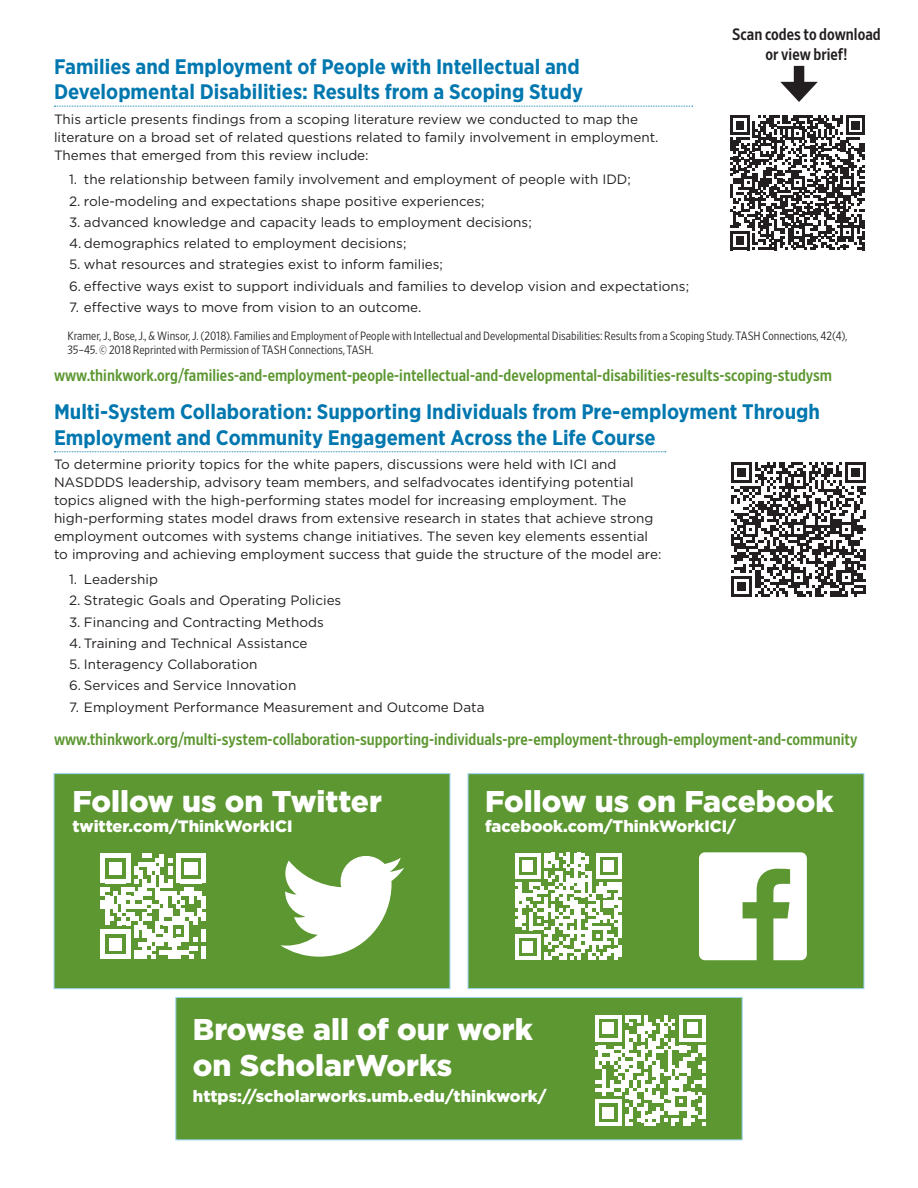
<style>
.page{position:relative;width:918px;height:1188px;background:#fff}
.page>*{position:absolute;margin:0;border:0;box-sizing:border-box;transform-origin:0 0}
.t1{font:900 30px/36px "Gotham HTF";color:#fff}
.t2{font:700 21px/25.2px "Gotham Narrow";color:#0077af}
.web{font:16.5px "Retina Narrow Med";color:#5c9731}
.t3{font:900 16.5px "Gotham HTF";color:#fff}
.t4{font:16.5px/19.8px "Retina Narrow Med";color:#231f20;text-align:center}
.text_before_quote{font:13.5px/18px "Gotham HTF";color:#231f20}
.bullets_no_bullets{font:13.5px "Gotham HTF";color:#231f20}
.citation{font:300 12px/14.4px "Retina Narrow";color:#231f20}
</style>
<div class="page">
<div style="left:54px;top:774px;width:396px;height:215px;background:#5c9731;border:1px solid #9ad5f4"></div>
<svg style="left:54px;top:106px;width:639px;height:1px"></svg>
<svg style="left:54px;top:451px;width:612px;height:1px"></svg>
<div style="left:794px;top:66px;width:10px;height:24px;background:#231f20"></div>
<svg style="left:780px;top:82px;width:38px;height:20px"></svg>
<svg style="left:101px;top:854px;width:105px;height:105px"></svg>
<hr style="left:202px;top:929px;width:4px;height:13px;background:#fff">
<hr style="left:202px;top:946px;width:4px;height:13px;background:#fff">
<div style="left:468px;top:774px;width:396px;height:215px;background:#5c9731;border:1px solid #9ad5f4"></div>
<svg style="left:515px;top:853px;width:103px;height:107px"></svg>
<hr style="left:614px;top:949px;width:4px;height:11px;background:#fff">
<hr style="left:618px;top:853px;width:4px;height:26px;background:#fff">
<hr style="left:618px;top:882px;width:4px;height:15px;background:#fff">
<hr style="left:618px;top:901px;width:4px;height:11px;background:#fff">
<hr style="left:618px;top:916px;width:4px;height:22px;background:#fff">
<hr style="left:618px;top:945px;width:4px;height:11px;background:#fff">
<svg style="left:699px;top:852px;width:108px;height:108px"></svg>
<svg style="left:280px;top:856px;width:124px;height:101px"></svg>
<svg style="left:730px;top:115px;width:135px;height:135px"></svg>
<svg style="left:731px;top:462px;width:135px;height:135px"></svg>
<div style="left:176px;top:997px;width:566px;height:143px;background:#5c9731;border:1px solid #9ad5f4"></div>
<svg style="left:595px;top:1015px;width:111px;height:111px"></svg>
<p class="t4" style="left:732px;top:24px;width:150px">Scan codes to download or view brief!</p>
<h1 class="t2" style="left:54px;top:54px;width:531px">Families and Employment of People with Intellectual and<br>Developmental Disabilities: Results from a Scoping Study</h1>
<p class="text_before_quote" style="left:54px;top:110px;width:606px">This article presents findings from a scoping literature review we conducted to map the literature on a broad set of related questions related to family involvement in employment.<br>Themes that emerged from this review include:</p>
<p class="bullets_no_bullets" style="left:69px;top:172px;width:563px">1. the relationship between family involvement and employment of people with IDD;</p>
<p class="bullets_no_bullets" style="left:69px;top:193px;width:417px">2. role-modeling and expectations shape positive experiences;</p>
<p class="bullets_no_bullets" style="left:69px;top:215px;width:464px">3. advanced knowledge and capacity leads to employment decisions;</p>
<p class="bullets_no_bullets" style="left:69px;top:236px;width:339px">4. demographics related to employment decisions;</p>
<p class="bullets_no_bullets" style="left:69px;top:257px;width:376px">5. what resources and strategies exist to inform families;</p>
<p class="bullets_no_bullets" style="left:69px;top:278px;width:622px">6. effective ways exist to support individuals and families to develop vision and expectations;</p>
<p class="bullets_no_bullets" style="left:69px;top:300px;width:354px">7. effective ways to move from vision to an outcome.</p>
<p class="citation" style="left:68px;top:328px;width:781px">Kramer, J., Bose, J., &amp; Winsor, J. (2018). Families and Employment of People with Intellectual and Developmental Disabilities: Results from a Scoping Study. TASH Connections, 42(4),<br>35–45. © 2018 Reprinted with Permission of TASH Connections, TASH.</p>
<p class="web" style="left:54px;top:364px;width:780px">www.thinkwork.org/families-and-employment-people-intellectual-and-developmental-disabilities-results-scoping-studysm</p>
<h1 class="t2" style="left:54px;top:399px;width:768px">Multi-System Collaboration: Supporting Individuals from Pre-employment Through<br>Employment and Community Engagement Across the Life Course</h1>
<p class="text_before_quote" style="left:54px;top:455px;width:609px">To determine priority topics for the white papers, discussions were held with ICI and NASDDDS leadership, advisory team members, and selfadvocates identifying potential topics aligned with the high-performing states model for increasing employment. The high-performing states model draws from extensive research in states that achieve strong employment outcomes with systems change initiatives. The seven key elements essential to improving and achieving employment success that guide the structure of the model are:</p>
<p class="bullets_no_bullets" style="left:69px;top:572px;width:91px">1. Leadership</p>
<p class="bullets_no_bullets" style="left:69px;top:593px;width:274px">2. Strategic Goals and Operating Policies</p>
<p class="bullets_no_bullets" style="left:69px;top:614px;width:256px">3. Financing and Contracting Methods</p>
<p class="bullets_no_bullets" style="left:69px;top:636px;width:240px">4. Training and Technical Assistance</p>
<p class="bullets_no_bullets" style="left:69px;top:657px;width:190px">5. Interagency Collaboration</p>
<p class="bullets_no_bullets" style="left:69px;top:678px;width:229px">6. Services and Service Innovation</p>
<p class="bullets_no_bullets" style="left:69px;top:699px;width:417px">7. Employment Performance Measurement and Outcome Data</p>
<p class="web" style="left:54px;top:729px;width:805px">www.thinkwork.org/multi-system-collaboration-supporting-individuals-pre-employment-through-employment-and-community</p>
<p class="t1" style="left:72px;top:783px;width:311px">Follow us on Twitter</p>
<p class="t3" style="left:72px;top:816px;width:222px">twitter.com/ThinkWorkICI</p>
<p class="t1" style="left:485px;top:783px;width:350px">Follow us on Facebook</p>
<p class="t3" style="left:485px;top:816px;width:253px">facebook.com/ThinkWorkICI/</p>
<p class="t1" style="left:193px;top:1010px;width:341px">Browse all of our work on ScholarWorks</p>
<p class="t3" style="left:193px;top:1087px;width:355px">https://scholarworks.umb.edu/thinkwork/</p>
</div>
